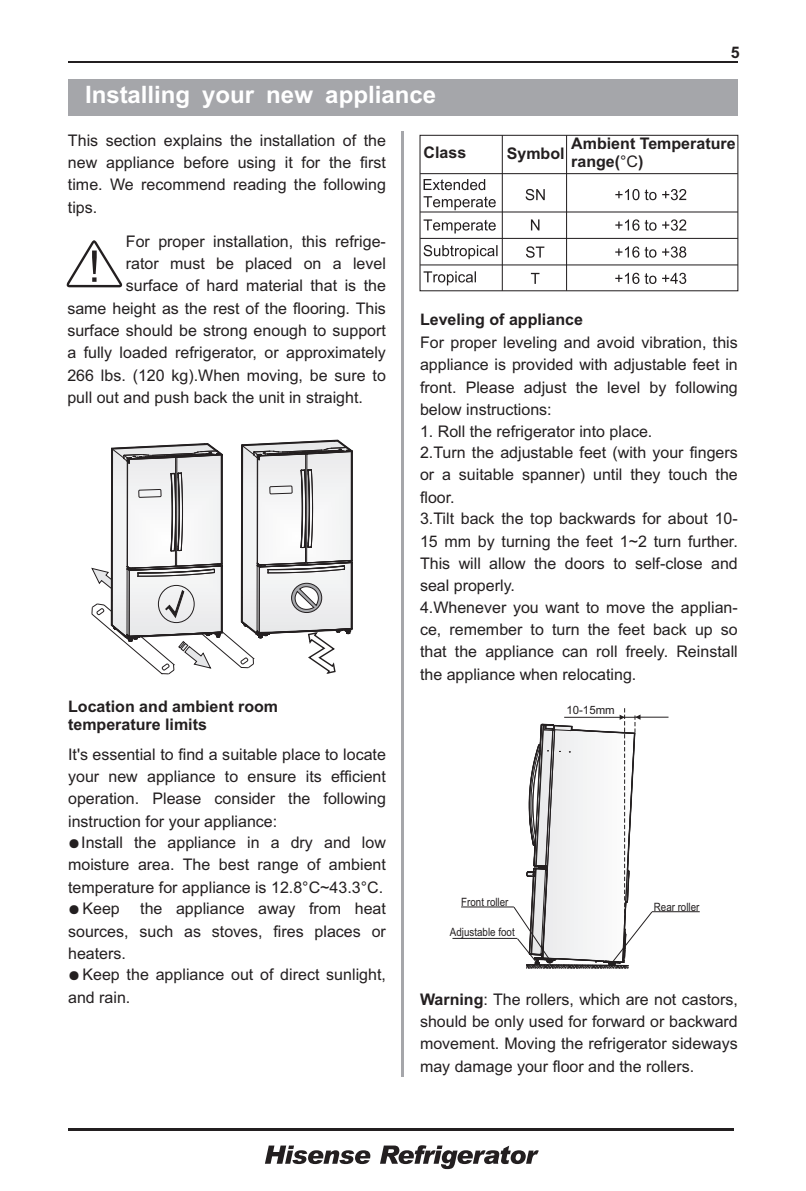
<style>
.page{position:relative;width:806px;height:1191px;background:#fff}
.page>*{position:absolute;margin:0;border:0;box-sizing:border-box;transform-origin:0 0}
.t1{font:700 24px "Arial";color:#fff}
.t2{font:16px/22.4px "Arial";color:#231f20;text-align:justify}
.t3{font:700 16px/17.8px "Arial";color:#231f20}
.t4{font:11.4px "Arial";color:#231f20;scale:.85 1}
.t5{font:11.4px "Arial";color:#231f20}
.s1{font-weight:400}
.s2{font-family:"Sim Sun";font-size:12px}
.s3{font-weight:700}
</style>
<div class="page">
<hr style="left:68px;top:61px;width:669px;height:2px;background:#231f20">
<svg style="left:265px;top:1145px;width:273px;height:24px"></svg>
<hr style="left:68px;top:1128px;width:665px;height:3px;background:#231f20">
<hr style="left:401px;top:131px;width:3px;height:945px;background:#a5a6aa">
<div style="left:68px;top:79px;width:669px;height:37px;background:#a5a6aa"></div>
<svg style="left:66px;top:240px;width:56px;height:47px"></svg>
<div style="left:419px;top:135px;width:319px;height:156px;border:1px solid #231f20"></div>
<hr style="left:420px;top:173px;width:317px;height:1px;background:#231f20">
<hr style="left:501px;top:135px;width:1px;height:156px;background:#231f20">
<svg style="left:615px;top:189px;width:70px;height:11px"></svg>
<svg style="left:615px;top:219px;width:70px;height:12px"></svg>
<svg style="left:615px;top:246px;width:71px;height:12px"></svg>
<svg style="left:615px;top:273px;width:70px;height:11px"></svg>
<svg style="left:423px;top:179px;width:62px;height:11px"></svg>
<svg style="left:423px;top:196px;width:72px;height:14px"></svg>
<svg style="left:423px;top:219px;width:72px;height:14px"></svg>
<svg style="left:423px;top:245px;width:74px;height:14px"></svg>
<svg style="left:423px;top:271px;width:52px;height:14px"></svg>
<svg style="left:525px;top:189px;width:19px;height:11px"></svg>
<svg style="left:530px;top:219px;width:9px;height:11px"></svg>
<svg style="left:526px;top:246px;width:18px;height:12px"></svg>
<svg style="left:530px;top:273px;width:9px;height:11px"></svg>
<hr style="left:420px;top:238px;width:317px;height:1px;background:#231f20">
<hr style="left:420px;top:211px;width:317px;height:1px;background:#231f20">
<hr style="left:420px;top:264px;width:317px;height:1px;background:#231f20">
<hr style="left:565px;top:135px;width:1px;height:156px;background:#231f20">
<hr style="left:635px;top:717px;width:33px;height:1px;background:#231f20">
<hr style="left:461px;top:906px;width:52px;height:1px;background:#231f20">
<hr style="left:452px;top:938px;width:65px;height:1px;background:#231f20">
<hr style="left:651px;top:911px;width:48px;height:1px;background:#231f20">
<svg style="left:513px;top:708px;width:139px;height:261px"></svg>
<svg style="left:91px;top:439px;width:262px;height:236px"></svg>
<p class="t3" style="left:730px;top:45px;width:10px">5</p>
<h1 class="t1" style="left:85px;top:86px;width:352px">Installing your new appliance</h1>
<p class="t2" style="left:68px;top:130px;width:319px">This section explains the installation of the new appliance before using it for the first time. We recommend reading the following tips.</p>
<p class="t2" style="left:126px;top:231px;width:261px">For proper installation, this refrige-</p>
<p class="t2" style="left:126px;top:253px;width:261px">rator must be placed on a level</p>
<p class="t2" style="left:126px;top:276px;width:261px">surface of hard material that is the</p>
<p class="t2" style="left:67px;top:298px;width:320px">same height as the rest of the flooring. This</p>
<p class="t2" style="left:67px;top:320px;width:320px">surface should be strong enough to support</p>
<p class="t2" style="left:67px;top:343px;width:320px">a fully loaded refrigerator, or approximately</p>
<p class="t2" style="left:67px;top:365px;width:320px">266 lbs. (120 kg).When moving, be sure to</p>
<p class="t2" style="left:67px;top:387px;width:297px">pull out and push back the unit in straight.</p>
<p class="t3" style="left:571px;top:136px;width:166px">Ambient Temperature range(<span class="s1">°C</span>)</p>
<p class="t3" style="left:423px;top:145px;width:44px">Class</p>
<p class="t3" style="left:506px;top:146px;width:59px">Symbol</p>
<p class="t3" style="left:420px;top:312px;width:164px">Leveling of appliance</p>
<p class="t2" style="left:420px;top:333px;width:319px">For proper leveling and avoid vibration, this appliance is provided with adjustable feet in front. Please adjust the level by following below instructions:</p>
<p class="t2" style="left:420px;top:421px;width:319px;text-align:left">1. Roll the refrigerator into place.<br>2.Turn the adjustable feet (with your fingers or a suitable spanner) until they touch the floor.<br>3.Tilt back the top backwards for about 10- 15 mm by turning the feet 1~2 turn further.<br>This will allow the doors to self-close and seal properly.<br>4.Whenever you want to move the applian&shy;ce, remember to turn the feet back up so that the appliance can roll freely. Reinstall the appliance when relocating.</p>
<p class="t5" style="left:566px;top:706px;width:50px">10-15mm</p>
<p class="t3" style="left:68px;top:699px;width:211px">Location and ambient room temperature limits</p>
<p class="t2" style="left:68px;top:744px;width:319px">It's essential to find a suitable place to locate your new appliance to ensure its efficient operation. Please consider the following instruction for your appliance:</p>
<p class="t2" style="left:68px;top:832px;width:319px"><span class="s2">●</span>Install the appliance in a dry and low moisture area. The best range of ambient temperature for appliance is 12.8°C~43.3°C.</p>
<p class="t2" style="left:68px;top:899px;width:53px"><span class="s2">●</span> Keep</p>
<p class="t2" style="left:68px;top:899px;width:319px;text-indent:72px">the appliance away from heat sources, such as stoves, fires places or heaters.</p>
<p class="t2" style="left:68px;top:965px;width:319px"><span class="s2">●</span> Keep the appliance out of direct sunlight, and rain.</p>
<p class="t4" style="left:461px;top:897px;width:57px">Front roller</p>
<p class="t4" style="left:449px;top:927px;width:78px">Adjustable foot</p>
<p class="t4" style="left:653px;top:902px;width:55px">Rear roller</p>
<p class="t2" style="left:420px;top:989px;width:319px"><span class="s3">Warning</span>: The rollers, which are not castors, should be only used for forward or backward movement. Moving the refrigerator sideways may damage your floor and the rollers.</p>
</div>
